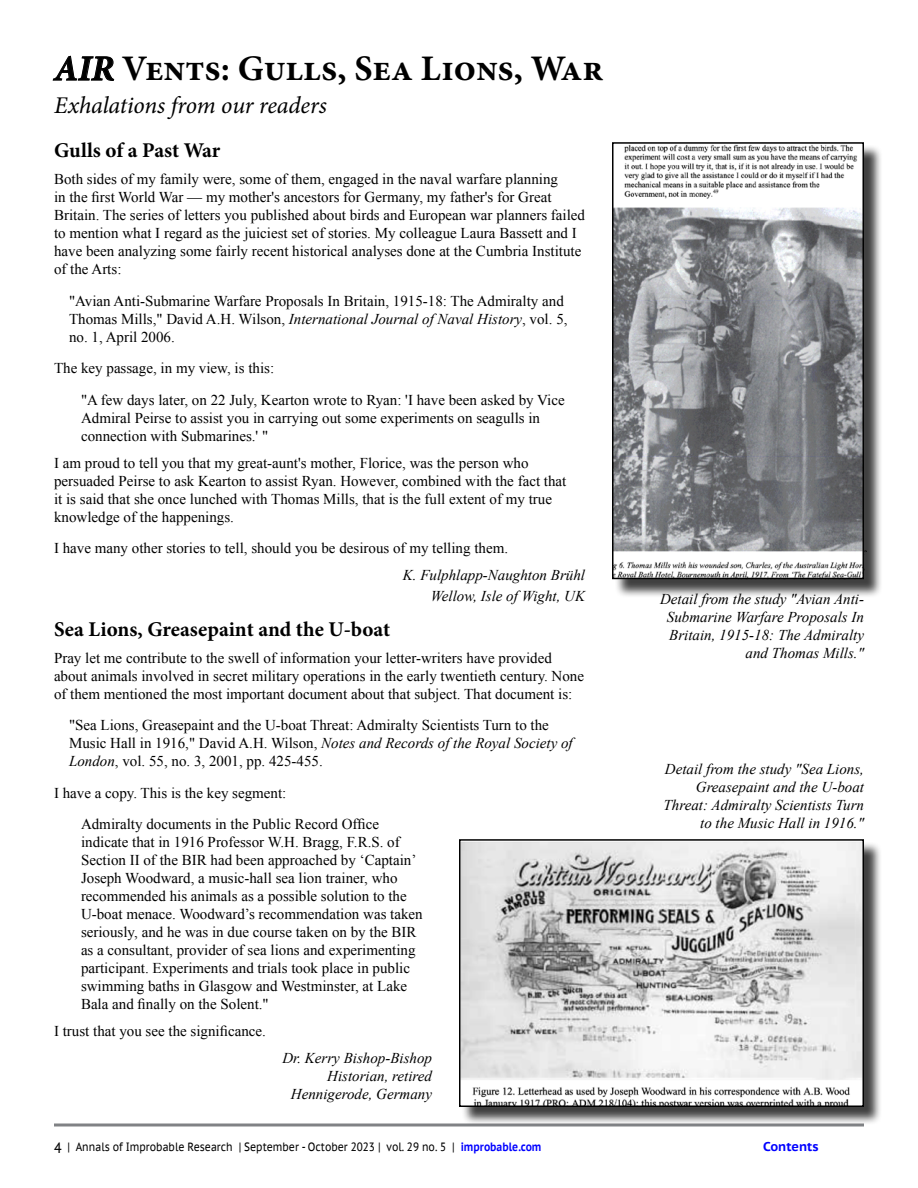
<style>
.page{position:relative;width:918px;height:1188px;background:#fff}
.page>*{position:absolute;margin:0;border:0;box-sizing:border-box;transform-origin:0 0}
.t1{font:700 36px "Minion Pro";color:#000}
.t2{font:italic 24px "Minion Pro";letter-spacing:-.005em;color:#000}
.t3{font:700 21px "Minion Pro";color:#000}
.t4{font:15px/18px "Times New Roman";color:#000}
.t5{font:italic 15px/18px "Times New Roman";color:#000;text-align:right}
.t6{font:700 12.75px "PT Sans Caption";color:#00f}
.t7{font:12px "PT Sans Caption";color:#000;scale:.85 1}
.s1{font-style:italic}
.s2{font-size:15px}
.s3{font-weight:700;color:#00f}
</style>
<div class="page">
<hr style="left:54px;top:1124px;width:810px;height:2px;background:#808285">
<div style="left:615px;top:145px;width:268px;height:453px;background:#000;opacity:.75"></div>
<img style="left:615px;top:145px;width:246px;height:431px">
<div style="left:612px;top:142px;width:252px;height:437px;border:2px solid #000"></div>
<div style="left:462px;top:842px;width:420px;height:284px;background:#000;opacity:.75"></div>
<img style="left:462px;top:842px;width:399px;height:262px">
<div style="left:459px;top:839px;width:405px;height:268px;border:2px solid #000"></div>
<h1 class="t1" style="left:54px;top:43px;width:551px"><span class="s1">AIR</span> Vents: Gulls, Sea Lions, War</h1>
<h2 class="t2" style="left:54px;top:89px;width:274px">Exhalations from our readers</h2>
<h3 class="t3" style="left:54px;top:136px;width:168px">Gulls of a Past War</h3>
<p class="t4" style="left:54px;top:170px;width:533px">Both sides of my family were, some of them, engaged in the naval warfare planning<br>in the first World War — my mother's ancestors for Germany, my father's for Great Britain. The series of letters you published about birds and European war planners failed to mention what I regard as the juiciest set of stories. My colleague Laura Bassett and I have been analyzing some fairly recent historical analyses done at the Cumbria Institute of the Arts:</p>
<p class="t4" style="left:69px;top:292px;width:500px">"Avian Anti-Submarine Warfare Proposals In Britain, 1915-18: The Admiralty and<br>Thomas Mills," David A.H. Wilson, <span class="s1">International Journal of Naval History</span>, vol. 5, no. 1, April 2006.</p>
<p class="t4" style="left:81px;top:353px;width:485px;line-height:31.5px;text-indent:-27px">The key passage, in my view, is this:<br>"A few days later, on 22 July, Kearton wrote to Ryan: 'I have been asked by Vice</p>
<p class="t4" style="left:81px;top:409px;width:461px">Admiral Peirse to assist you in carrying out some experiments on seagulls in connection with Submarines.' "</p>
<p class="t4" style="left:54px;top:454px;width:514px">I am proud to tell you that my great-aunt's mother, Florice, was the person who persuaded Peirse to ask Kearton to assist Ryan. However, combined with the fact that it is said that she once lunched with Thomas Mills, that is the full extent of my true knowledge of the happenings.</p>
<p class="t4" style="left:54px;top:539px;width:456px">I have many other stories to tell, should you be desirous of my telling them.</p>
<p class="t5" style="left:403px;top:565px;width:184px;line-height:21px">K. Fulphlapp-Naughton Brühl<br>Wellow, Isle of Wight, UK</p>
<h3 class="t3" style="left:54px;top:614px;width:338px">Sea Lions, Greasepaint and the U-boat</h3>
<p class="t4" style="left:54px;top:649px;width:532px">Pray let me contribute to the swell of information your letter-writers have provided about animals involved in secret military operations in the early twentieth century. None of them mentioned the most important document about that subject. That document is:</p>
<p class="t4" style="left:69px;top:716px;width:505px">"Sea Lions, Greasepaint and the U-boat Threat: Admiralty Scientists Turn to the<br>Music Hall in 1916," David A.H. Wilson, <span class="s1">Notes and Records of the Royal Society of<br>London</span>, vol. 55, no. 3, 2001, pp. 425-455.</p>
<p class="t4" style="left:81px;top:777px;width:300px;line-height:31.5px;text-indent:-27px">I have a copy. This is the key segment:<br>Admiralty documents in the Public Record Office</p>
<p class="t4" style="left:81px;top:833px;width:343px">indicate that in 1916 Professor W.H. Bragg, F.R.S. of Section II of the BIR had been approached by ‘Captain’ Joseph Woodward, a music-hall sea lion trainer, who recommended his animals as a possible solution to the U-boat menace. Woodward’s recommendation was taken seriously, and he was in due course taken on by the BIR as a consultant, provider of sea lions and experimenting participant. Experiments and trials took place in public swimming baths in Glasgow and Westminster, at Lake Bala and finally on the Solent."</p>
<p class="t4" style="left:54px;top:1022px;width:214px">I trust that you see the significance.</p>
<p class="t5" style="left:282px;top:1049px;width:151px">Dr. Kerry Bishop-Bishop<br>Historian, retired<br>Hennigerode, Germany</p>
<p class="t5" style="left:660px;top:590px;width:205px">Detail from the study "Avian Anti-<br>Submarine Warfare Proposals In<br>Britain, 1915-18: The Admiralty and Thomas Mills."</p>
<p class="t5" style="left:664px;top:760px;width:202px">Detail from the study "Sea Lions,<br>Greasepaint and the U-boat<br>Threat: Admiralty Scientists Turn to the Music Hall in 1916."</p>
<p class="t7" style="left:54px;top:1140px;width:575px"><span class="s2">4</span> | Annals of Improbable Research | September - October 2023 | vol. 29 no. 5 | <span class="s3">improbable.com</span></p>
<p class="t6" style="left:763px;top:1139px;width:57px">Contents</p>
</div>
